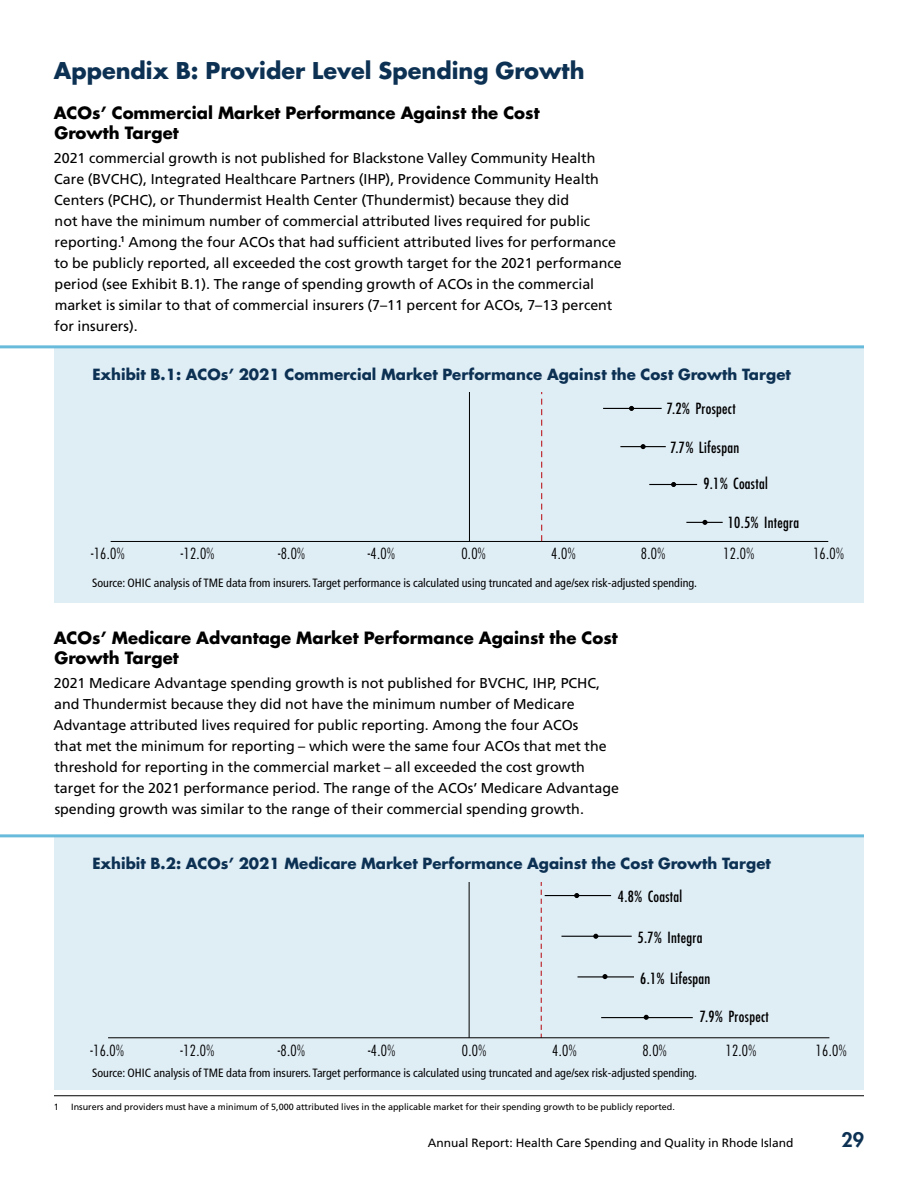
<style>
.page{position:relative;width:918px;height:1188px;background:#fff}
.page>*{position:absolute;margin:0;border:0;box-sizing:border-box;transform-origin:0 0}
.headlines_headline_2{font:700 22.5px "Futura Std";color:#0c3153}
.t1{font:800 19.5px "Futura Std";color:#0c3153}
.headlines_headline_3{font:700 16.5px/19.5px "Futura Std";color:#000}
.body_text_graph_-_title{font:700 15px "Futura Std";color:#0c3153}
.t2{font:condensed 15px "Futura Std";letter-spacing:.02em;color:#000}
.t3{font:300 condensed 15px "Futura Std";letter-spacing:.02em;color:#000}
.body_text_body_text{font:14.25px/21px "Frutiger LT Pro";color:#000}
.body_text_graph_-_sources{font:condensed 12px "Frutiger LT Pro";color:#000}
.t4{font:12px "Frutiger LT Pro";color:#000}
.body_text_footnotes{font:9px "Frutiger LT Pro";color:#000}
</style>
<div class="page">
<div style="left:54px;top:837px;width:810px;height:253px;background:#dfedf5"></div>
<div style="left:54px;top:347px;width:810px;height:256px;background:#dfedf5"></div>
<hr style="left:54px;top:1095px;width:810px;height:1px;background:#000">
<hr style="left:111px;top:541px;width:717px;height:1px;background:#000">
<hr style="left:469px;top:392px;width:1px;height:149px;background:#000">
<hr style="left:631px;top:408px;width:31px;height:1px;background:#000">
<svg style="left:686px;top:520px;width:37px;height:5px"></svg>
<svg style="left:649px;top:482px;width:48px;height:5px"></svg>
<svg style="left:620px;top:444px;width:46px;height:5px"></svg>
<svg style="left:603px;top:406px;width:31px;height:5px"></svg>
<svg style="left:541px;top:392px;width:1px;height:149px"></svg>
<svg style="left:541px;top:883px;width:1px;height:155px"></svg>
<hr style="left:108px;top:1038px;width:721px;height:1px;background:#000">
<hr style="left:469px;top:883px;width:1px;height:155px;background:#000">
<hr style="left:601px;top:1017px;width:45px;height:1px;background:#000">
<hr style="left:646px;top:1017px;width:47px;height:1px;background:#000">
<hr style="left:561px;top:936px;width:35px;height:1px;background:#000">
<hr style="left:596px;top:936px;width:36px;height:1px;background:#000">
<hr style="left:545px;top:895px;width:33px;height:1px;background:#000">
<hr style="left:578px;top:895px;width:33px;height:1px;background:#000">
<svg style="left:644px;top:1015px;width:5px;height:5px"></svg>
<svg style="left:578px;top:974px;width:56px;height:5px"></svg>
<svg style="left:593px;top:934px;width:5px;height:5px"></svg>
<svg style="left:574px;top:893px;width:5px;height:5px"></svg>
<hr style="left:0;top:345px;width:864px;height:3px;background:#69bbdc">
<hr style="left:0;top:834px;width:864px;height:3px;background:#69bbdc">
<p class="headlines_headline_2" style="left:54px;top:55px;width:532px">Appendix B: Provider Level Spending Growth</p>
<p class="headlines_headline_3" style="left:54px;top:103px;width:487px">ACOs’ Commercial Market Performance Against the Cost<br>Growth Target</p>
<p class="body_text_body_text" style="left:54px;top:147px;width:569px">2021 commercial growth is not published for Blackstone Valley Community Health Care (BVCHC), Integrated Healthcare Partners (IHP), Providence Community Health Centers (PCHC), or Thundermist Health Center (Thundermist) because they did<br>not have the minimum number of commercial attributed lives required for public reporting.<sup>1</sup> Among the four ACOs that had sufficient attributed lives for performance to be publicly reported, all exceeded the cost growth target for the 2021 performance period (see Exhibit B.1). The range of spending growth of ACOs in the commercial market is similar to that of commercial insurers (7–11 percent for ACOs, 7–13 percent for insurers).</p>
<p class="body_text_graph_-_title" style="left:92px;top:365px;width:700px">Exhibit B.1: ACOs’ 2021 Commercial Market Performance Against the Cost Growth Target</p>
<p class="t2" style="left:667px;top:399px;width:71px">7.2% Prospect</p>
<p class="t2" style="left:671px;top:438px;width:70px">7.7% Lifespan</p>
<p class="t2" style="left:703px;top:475px;width:66px">9.1% Coastal</p>
<p class="t2" style="left:728px;top:513px;width:73px">10.5% Integra</p>
<p class="t3" style="left:91px;top:545px;width:35px">-16.0%</p>
<p class="t3" style="left:181px;top:545px;width:35px">-12.0%</p>
<p class="t3" style="left:278px;top:545px;width:29px">-8.0%</p>
<p class="t3" style="left:368px;top:545px;width:29px">-4.0%</p>
<p class="t3" style="left:461px;top:545px;width:26px">0.0%</p>
<p class="t3" style="left:551px;top:545px;width:26px">4.0%</p>
<p class="t3" style="left:641px;top:545px;width:26px">8.0%</p>
<p class="t3" style="left:723px;top:545px;width:32px">12.0%</p>
<p class="t3" style="left:813px;top:545px;width:32px">16.0%</p>
<p class="body_text_graph_-_sources" style="left:92px;top:575px;width:607px">Source: OHIC analysis of TME data from insurers. Target performance is calculated using truncated and age/sex risk-adjusted spending.</p>
<p class="headlines_headline_3" style="left:54px;top:628px;width:566px">ACOs’ Medicare Advantage Market Performance Against the Cost<br>Growth Target</p>
<p class="body_text_body_text" style="left:53px;top:672px;width:567px">2021 Medicare Advantage spending growth is not published for BVCHC, IHP, PCHC, and Thundermist because they did not have the minimum number of Medicare Advantage attributed lives required for public reporting. Among the four ACOs<br>that met the minimum for reporting – which were the same four ACOs that met the threshold for reporting in the commercial market – all exceeded the cost growth target for the 2021 performance period. The range of the ACOs’ Medicare Advantage spending growth was similar to the range of their commercial spending growth.</p>
<p class="body_text_graph_-_title" style="left:92px;top:854px;width:680px">Exhibit B.2: ACOs’ 2021 Medicare Market Performance Against the Cost Growth Target</p>
<p class="t2" style="left:618px;top:887px;width:66px">4.8% Coastal</p>
<p class="t2" style="left:638px;top:928px;width:67px">5.7% Integra</p>
<p class="t2" style="left:640px;top:969px;width:72px">6.1% Lifespan</p>
<p class="t2" style="left:700px;top:1008px;width:71px">7.9% Prospect</p>
<p class="t3" style="left:90px;top:1041px;width:35px">-16.0%</p>
<p class="t3" style="left:181px;top:1041px;width:35px">-12.0%</p>
<p class="t3" style="left:278px;top:1041px;width:29px">-8.0%</p>
<p class="t3" style="left:368px;top:1041px;width:29px">-4.0%</p>
<p class="t3" style="left:462px;top:1041px;width:26px">0.0%</p>
<p class="t3" style="left:552px;top:1041px;width:26px">4.0%</p>
<p class="t3" style="left:642px;top:1041px;width:26px">8.0%</p>
<p class="t3" style="left:725px;top:1041px;width:32px">12.0%</p>
<p class="t3" style="left:816px;top:1041px;width:32px">16.0%</p>
<p class="body_text_graph_-_sources" style="left:92px;top:1066px;width:607px">Source: OHIC analysis of TME data from insurers. Target performance is calculated using truncated and age/sex risk-adjusted spending.</p>
<p class="body_text_footnotes" style="left:54px;top:1102px;width:7px">1</p>
<p class="body_text_footnotes" style="left:71px;top:1102px;width:605px">Insurers and providers must have a minimum of 5,000 attributed lives in the applicable market for their spending growth to be publicly reported.</p>
<p class="t4" style="left:428px;top:1135px;width:367px">Annual Report: Health Care Spending and Quality in Rhode Island</p>
<h2 class="t1" style="left:842px;top:1127px;width:24px">29</h2>
</div>
